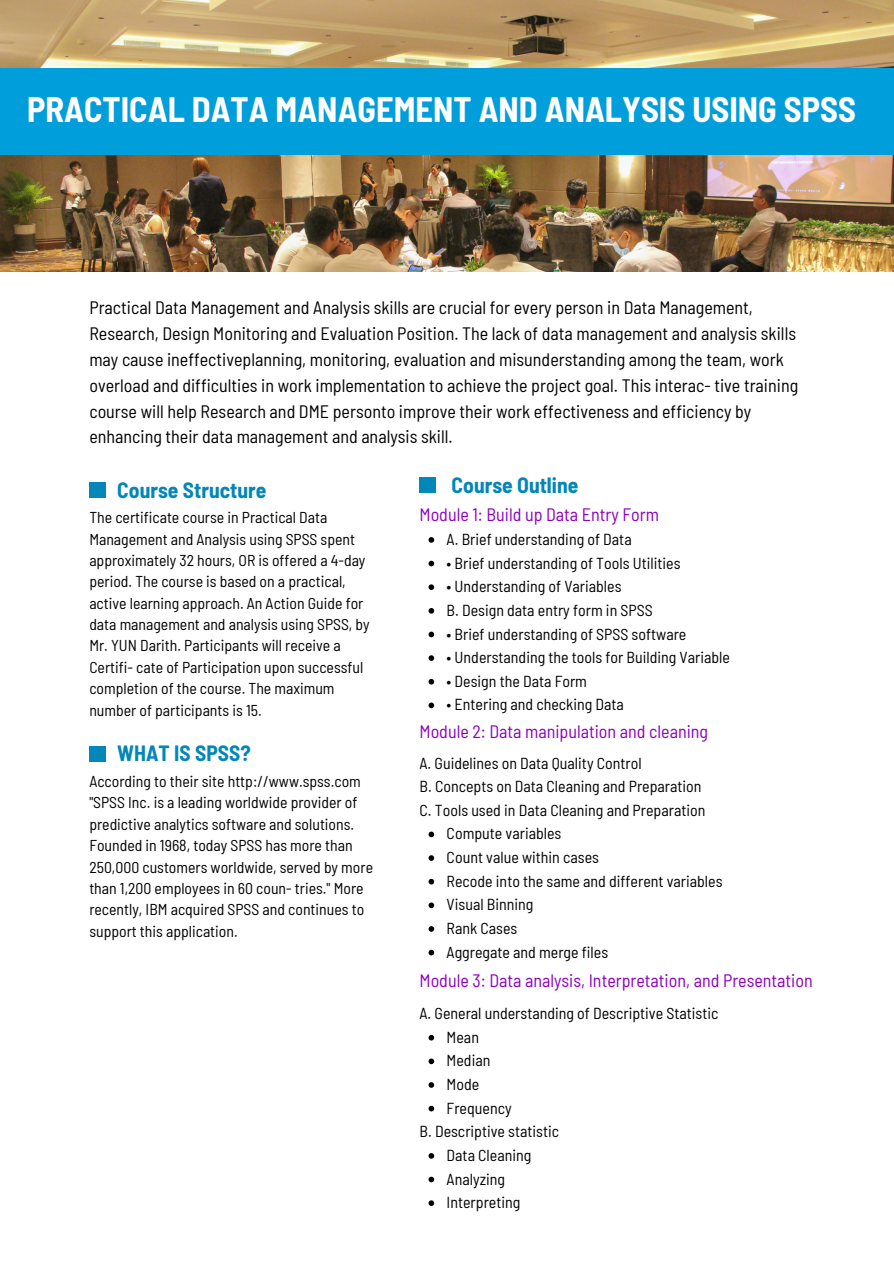
<style>
.page{position:relative;width:894px;height:1264px;background:#fff}
.page>*{position:absolute;margin:0;border:0;box-sizing:border-box;transform-origin:0 0}
.t1{font:700 semi-condensed 34.5px "Barlow";color:#fff}
.t2{font:700 semi-condensed 21.6px "Barlow";color:#0386b8}
.t3{font:semi-condensed 18px/25.8px "Barlow";color:#000}
.t4{font:semi-condensed 18px "Barlow";color:#8e00bf}
.t5{font:semi-condensed 15.9px "Barlow";color:#000}
.t6{font:semi-condensed 15.75px/21.3px "Barlow";color:#000}
</style>
<div class="page">
<img style="left:0;top:0;width:893px;height:272px">
<div style="left:0;top:69px;width:893px;height:86px;background:#009eda"></div>
<div style="left:419px;top:477px;width:16px;height:16px;background:#0386b8"></div>
<div style="left:90px;top:482px;width:16px;height:15px;background:#0386b8"></div>
<div style="left:90px;top:745px;width:16px;height:16px;background:#0386b8"></div>
<svg style="left:428px;top:537px;width:6px;height:5px"></svg>
<svg style="left:428px;top:560px;width:6px;height:6px"></svg>
<svg style="left:428px;top:584px;width:6px;height:6px"></svg>
<svg style="left:428px;top:608px;width:6px;height:5px"></svg>
<svg style="left:428px;top:631px;width:6px;height:6px"></svg>
<svg style="left:428px;top:655px;width:6px;height:6px"></svg>
<svg style="left:428px;top:679px;width:6px;height:5px"></svg>
<svg style="left:428px;top:702px;width:6px;height:6px"></svg>
<svg style="left:428px;top:831px;width:6px;height:6px"></svg>
<svg style="left:428px;top:855px;width:6px;height:5px"></svg>
<svg style="left:428px;top:878px;width:6px;height:6px"></svg>
<svg style="left:428px;top:902px;width:6px;height:6px"></svg>
<svg style="left:428px;top:926px;width:6px;height:5px"></svg>
<svg style="left:428px;top:949px;width:6px;height:6px"></svg>
<svg style="left:428px;top:1034px;width:6px;height:6px"></svg>
<svg style="left:428px;top:1058px;width:6px;height:6px"></svg>
<svg style="left:428px;top:1082px;width:6px;height:5px"></svg>
<svg style="left:428px;top:1105px;width:6px;height:6px"></svg>
<svg style="left:428px;top:1153px;width:6px;height:5px"></svg>
<svg style="left:428px;top:1176px;width:6px;height:6px"></svg>
<svg style="left:428px;top:1200px;width:6px;height:5px"></svg>
<p class="t1" style="left:27px;top:87px;width:830px">PRACTICAL DATA MANAGEMENT AND ANALYSIS USING SPSS</p>
<h1 class="t3" style="left:89px;top:294px;width:710px">Practical Data Management and Analysis skills are crucial for every person in Data Management, Research, Design Monitoring and Evaluation Position. The lack of data management and analysis skills may cause ineffectiveplanning, monitoring, evaluation and misunderstanding among the team, work overload and difficulties in work implementation to achieve the project goal. This interac- tive training course will help Research and DME personto improve their work effectiveness and efficiency by enhancing their data management and analysis skill.</h1>
<h4 class="t2" style="left:451px;top:471px;width:128px">Course Outline</h4>
<h3 class="t4" style="left:419px;top:503px;width:241px">Module 1: Build up Data Entry Form</h3>
<p class="t2" style="left:117px;top:476px;width:151px">Course Structure</p>
<p class="t6" style="left:89px;top:506px;width:282px">The certificate course in Practical Data Management and Analysis using SPSS spent approximately 32 hours, OR is offered a 4-day period. The course is based on a practical, active learning approach. An Action Guide for data management and analysis using SPSS, by Mr. YUN Darith. Participants will receive a Certifi- cate of Participation upon successful completion of the course. The maximum number of participants is 15.</p>
<p class="t5" style="left:446px;top:529px;width:186px">A. Brief understanding of Data</p>
<p class="t5" style="left:446px;top:552px;width:235px">• Brief understanding of Tools Utilities</p>
<p class="t5" style="left:446px;top:576px;width:176px">• Understanding of Variables</p>
<p class="t5" style="left:446px;top:600px;width:207px">B. Design data entry form in SPSS</p>
<p class="t5" style="left:446px;top:623px;width:241px">• Brief understanding of SPSS software</p>
<p class="t5" style="left:446px;top:647px;width:285px">• Understanding the tools for Building Variable</p>
<p class="t5" style="left:446px;top:671px;width:142px">• Design the Data Form</p>
<p class="t5" style="left:446px;top:694px;width:179px">• Entering and checking Data</p>
<p class="t2" style="left:117px;top:739px;width:135px">WHAT IS SPSS?</p>
<h3 class="t6" style="left:89px;top:770px;width:285px">According to their site http://www.spss.com "SPSS Inc. is a leading worldwide provider of predictive analytics software and solutions.<br>Founded in 1968, today SPSS has more than 250,000 customers worldwide, served by more than 1,200 employees in 60 coun- tries." More recently, IBM acquired SPSS and continues to support this application.</h3>
<p class="t4" style="left:419px;top:720px;width:290px">Module 2: Data manipulation and cleaning</p>
<p class="t5" style="left:419px;top:752px;width:223px">A. Guidelines on Data Quality Control</p>
<p class="t5" style="left:419px;top:776px;width:283px">B. Concepts on Data Cleaning and Preparation</p>
<p class="t5" style="left:419px;top:800px;width:287px">C. Tools used in Data Cleaning and Preparation</p>
<p class="t5" style="left:446px;top:823px;width:116px">Compute variables</p>
<p class="t5" style="left:446px;top:847px;width:154px">Count value within cases</p>
<p class="t5" style="left:446px;top:870px;width:277px">Recode into the same and different variables</p>
<p class="t5" style="left:446px;top:894px;width:88px">Visual Binning</p>
<p class="t5" style="left:446px;top:918px;width:72px">Rank Cases</p>
<p class="t5" style="left:446px;top:941px;width:163px">Aggregate and merge files</p>
<h2 class="t4" style="left:419px;top:969px;width:394px">Module 3: Data analysis, Interpretation, and Presentation</h2>
<p class="t5" style="left:419px;top:1003px;width:300px">A. General understanding of Descriptive Statistic</p>
<p class="t5" style="left:446px;top:1026px;width:34px">Mean</p>
<p class="t5" style="left:446px;top:1050px;width:45px">Median</p>
<p class="t5" style="left:446px;top:1074px;width:34px">Mode</p>
<p class="t5" style="left:446px;top:1097px;width:67px">Frequency</p>
<p class="t5" style="left:419px;top:1121px;width:141px">B. Descriptive statistic</p>
<p class="t5" style="left:446px;top:1144px;width:86px">Data Cleaning</p>
<p class="t5" style="left:446px;top:1168px;width:60px">Analyzing</p>
<p class="t5" style="left:446px;top:1192px;width:75px">Interpreting</p>
</div>
